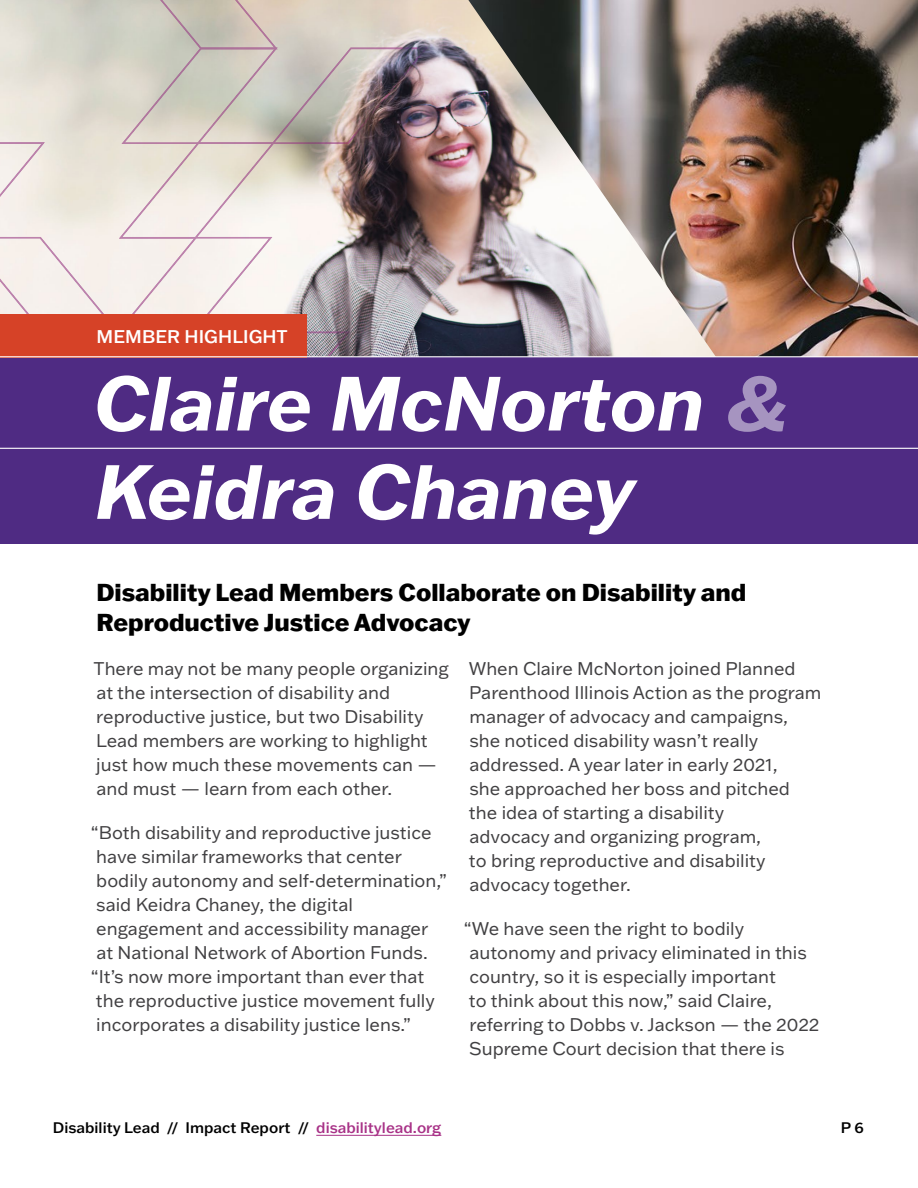
<style>
.page{position:relative;width:918px;height:1188px;background:#fff}
.page>*{position:absolute;margin:0;border:0;box-sizing:border-box;transform-origin:0 0}
.t1{font:italic 700 75px "Franklin Gothic ATF";color:#fff}
.t2{font:800 24px/30px "Franklin Gothic ATF";color:#000}
.t3{font:18px/24px "Franklin Gothic ATF";color:#414042}
.t4{font:500 18px "Franklin Gothic ATF";color:#fff}
.t5{font:500 15px "Franklin Gothic ATF";color:#000}
.s1{color:#a83287}
</style>
<div class="page">
<hr style="left:316px;top:1135px;width:125px;height:1px;background:#a83287">
<img style="left:722px;top:0;width:196px;height:356px">
<img style="left:428px;top:0;width:294px;height:356px">
<img style="left:0;top:0;width:428px;height:356px">
<div style="left:0;top:357px;width:918px;height:97px;background:#4f2b83"></div>
<div style="left:0;top:314px;width:306px;height:43px;background:#d64227"></div>
<hr style="left:0;top:356px;width:918px;height:1px;background:#fff">
<div style="left:0;top:447px;width:918px;height:97px;background:#4f2b83"></div>
<hr style="left:0;top:448px;width:918px;height:1px;background:#fff">
<p class="t4" style="left:96px;top:324px;width:193px">MEMBER HIGHLIGHT</p>
<p class="t1" style="left:94px;top:353px;width:696px">Claire McNorton &amp;</p>
<p class="t1" style="left:96px;top:442px;width:541px">Keidra Chaney</p>
<p class="t2" style="left:96px;top:576px;width:651px">Disability Lead Members Collaborate on Disability and<br>Reproductive Justice Advocacy</p>
<p class="t3" style="left:94px;top:656px;width:357px">There may not be many people organizing at the intersection of disability and reproductive justice, but two Disability Lead members are working to highlight just how much these movements can — and must — learn from each other.</p>
<p class="t3" style="left:91px;top:820px;width:342px">“Both disability and reproductive justice</p>
<p class="t3" style="left:96px;top:844px;width:307px">have similar frameworks that center</p>
<p class="t3" style="left:96px;top:868px;width:352px">bodily autonomy and self-determination,”</p>
<p class="t3" style="left:96px;top:892px;width:258px">said Keidra Chaney, the digital</p>
<p class="t3" style="left:96px;top:916px;width:333px">engagement and accessibility manager</p>
<p class="t3" style="left:96px;top:940px;width:333px">at National Network of Abortion Funds.</p>
<p class="t3" style="left:91px;top:964px;width:335px">“It’s now more important than ever that</p>
<p class="t3" style="left:96px;top:988px;width:341px">the reproductive justice movement fully</p>
<p class="t3" style="left:96px;top:1012px;width:316px">incorporates a disability justice lens.”</p>
<p class="t3" style="left:469px;top:656px;width:354px">When Claire McNorton joined Planned Parenthood Illinois Action as the program manager of advocacy and campaigns, she noticed disability wasn’t really addressed. A year later in early 2021,<br>she approached her boss and pitched the idea of starting a disability<br>advocacy and organizing program,<br>to bring reproductive and disability advocacy together.</p>
<p class="t3" style="left:464px;top:916px;width:357px">“We have seen the right to bodily autonomy and privacy eliminated in this country, so it is especially important<br>to think about this now,” said Claire, referring to Dobbs v. Jackson — the 2022<br>Supreme Court decision that there is</p>
<p class="t5" style="left:53px;top:1118px;width:390px">Disability Lead // Impact Report // <span class="s1">disabilitylead.org</span></p>
<p class="t5" style="left:841px;top:1118px;width:25px">P 6</p>
</div>
